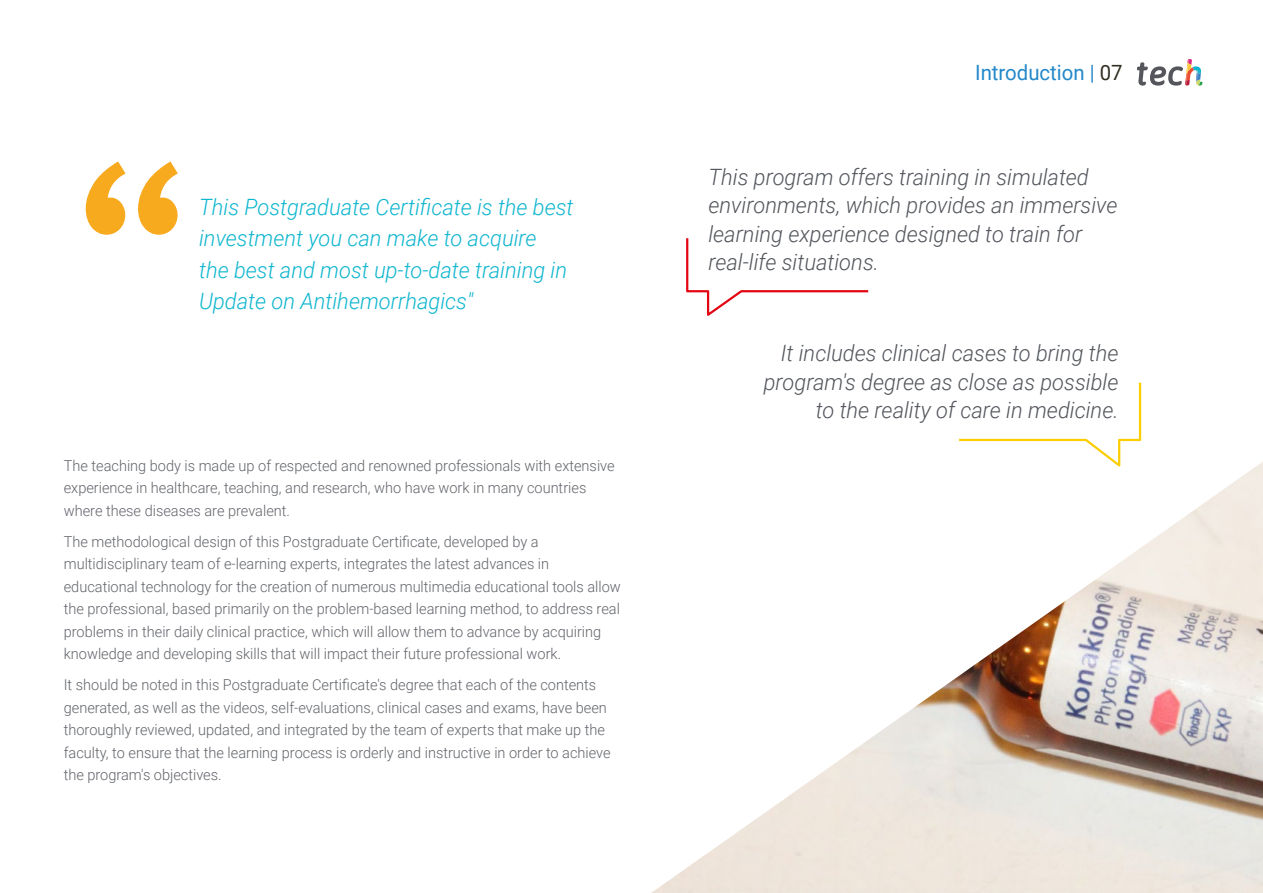
<style>
.page{position:relative;width:1263px;height:893px;background:#fff}
.page>*{position:absolute;margin:0;border:0;box-sizing:border-box;transform-origin:0 0}
.t1{font:italic 300 22.5px/28.5px "Roboto";color:#52555b;text-align:right}
.t2{font:italic 300 22.5px/31.5px "Roboto";color:#0fb6cf}
.t3{font:21px "Roboto";color:#2488c9}
.t4{font:300 15px/22.5px "Roboto";color:#61646a}
.s1{color:#312e20}
</style>
<div class="page">
<svg style="left:86px;top:161px;width:92px;height:74px"></svg>
<svg style="left:959px;top:382px;width:183px;height:79px"></svg>
<svg style="left:686px;top:238px;width:183px;height:78px"></svg>
<img style="left:651px;top:461px;width:612px;height:432px">
<svg style="left:1137px;top:59px;width:65px;height:27px"></svg>
<h1 class="t2" style="left:199px;top:190px;width:376px">This Postgraduate Certificate is the best investment you can make to acquire<br>the best and most up-to-date training in Update on Antihemorrhagics"</h1>
<p class="t4" style="left:64px;top:453px;width:552px">The teaching body is made up of respected and renowned professionals with extensive experience in healthcare, teaching, and research, who have work in many countries where these diseases are prevalent.</p>
<p class="t4" style="left:64px;top:529px;width:558px">The methodological design of this Postgraduate Certificate, developed by a multidisciplinary team of e-learning experts, integrates the latest advances in educational technology for the creation of numerous multimedia educational tools allow the professional, based primarily on the problem-based learning method, to address real problems in their daily clinical practice, which will allow them to advance by acquiring knowledge and developing skills that will impact their future professional work.</p>
<p class="t4" style="left:64px;top:673px;width:548px">It should be noted in this Postgraduate Certificate's degree that each of the contents generated, as well as the videos, self-evaluations, clinical cases and exams, have been thoroughly reviewed, updated, and integrated by the team of experts that make up the faculty, to ensure that the learning process is orderly and instructive in order to achieve the program's objectives.</p>
<h2 class="t3" style="left:975px;top:57px;width:149px">Introduction | <span class="s1">07</span></h2>
<h1 class="t1" style="left:708px;top:162px;width:410px;text-align:left">This program offers training in simulated environments, which provides an immersive learning experience designed to train for real-life situations.</h1>
<h1 class="t1" style="left:764px;top:338px;width:356px">It includes clinical cases to bring the program's degree as close as possible to the reality of care in medicine.</h1>
</div>
